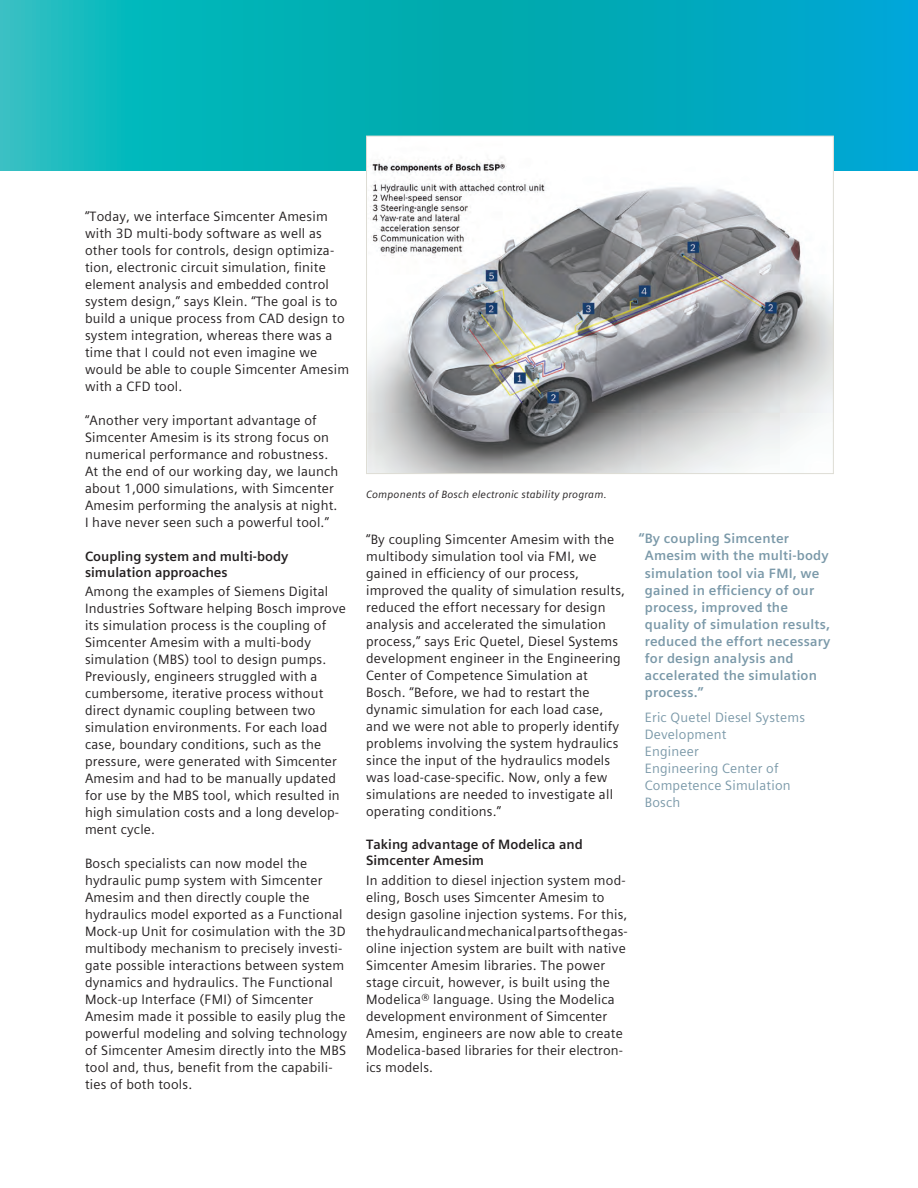
<style>
.page{position:relative;width:918px;height:1188px;background:#fff}
.page>*{position:absolute;margin:0;border:0;box-sizing:border-box;transform-origin:0 0}
.t1{font:13.5px/17px "Siemens Sans Global";letter-spacing:.015em;color:#231f20}
.t2{font:700 13.5px/17px "Siemens Sans Global";letter-spacing:.015em;color:#7b99a9}
.t3{font:700 13.5px/16.2px "Siemens Sans Global";color:#231f20}
.t4{font:13.5px/17px "Siemens Sans Global";letter-spacing:.015em;color:#7b99a9}
.t5{font:italic 10.5px "Siemens Sans Global";letter-spacing:.015em;color:#231f20}
</style>
<div class="page">
<svg style="left:0;top:0;width:918px;height:170px;background:#05afbb"></svg>
<img style="left:368px;top:138px;width:464px;height:334px">
<div style="left:366px;top:136px;width:468px;height:338px;border:1px solid #deddd5"></div>
<p class="t1" style="left:85px;top:208px;width:266px">“Today, we interface Simcenter Amesim with 3D multi-body software as well as other tools for controls, design optimiza&shy;tion, electronic circuit simulation, finite element analysis and embedded control system design,” says Klein. “The goal is to build a unique process from CAD design to system integration, whereas there was a time that I could not even imagine we would be able to couple Simcenter Amesim with a CFD tool.</p>
<p class="t1" style="left:85px;top:412px;width:255px">“Another very important advantage of Simcenter Amesim is its strong focus on numerical performance and robustness.<br>At the end of our working day, we launch about 1,000 simulations, with Simcenter Amesim performing the analysis at night.<br>I have never seen such a powerful tool.”</p>
<p class="t3" style="left:85px;top:548px;width:205px">Coupling system and multi-body simulation approaches</p>
<p class="t1" style="left:85px;top:583px;width:263px">Among the examples of Siemens Digital Industries Software helping Bosch improve its simulation process is the coupling of Simcenter Amesim with a multi-body simulation (MBS) tool to design pumps.<br>Previously, engineers struggled with a cumbersome, iterative process without direct dynamic coupling between two simulation environments. For each load case, boundary conditions, such as the pressure, were generated with Simcenter Amesim and had to be manually updated for use by the MBS tool, which resulted in high simulation costs and a long develop&shy;ment cycle.</p>
<p class="t1" style="left:85px;top:855px;width:263px">Bosch specialists can now model the hydraulic pump system with Simcenter Amesim and then directly couple the hydraulics model exported as a Functional Mock-up Unit for cosimulation with the 3D multibody mechanism to precisely investi&shy;gate possible interactions between system dynamics and hydraulics. The Functional Mock-up Interface (FMI) of Simcenter Amesim made it possible to easily plug the powerful modeling and solving technology of Simcenter Amesim directly into the MBS tool and, thus, benefit from the capabili&shy;ties of both tools.</p>
<p class="t5" style="left:366px;top:487px;width:242px">Components of Bosch electronic stability program.</p>
<p class="t1" style="left:366px;top:531px;width:261px">“By coupling Simcenter Amesim with the multibody simulation tool via FMI, we gained in efficiency of our process, improved the quality of simulation results, reduced the effort necessary for design analysis and accelerated the simulation process,” says Eric Quetel, Diesel Systems development engineer in the Engineering Center of Competence Simulation at Bosch. “Before, we had to restart the dynamic simulation for each load case, and we were not able to properly identify problems involving the system hydraulics since the input of the hydraulics models was load-case-specific. Now, only a few simulations are needed to investigate all operating conditions.”</p>
<p class="t3" style="left:366px;top:837px;width:218px">Taking advantage of Modelica and<br>Simcenter Amesim</p>
<p class="t1" style="left:366px;top:872px;width:263px">In addition to diesel injection system mod&shy;eling, Bosch uses Simcenter Amesim to design gasoline injection systems. For this, the hydraulic and mechanical parts of the gas&shy;oline injection system are built with native Simcenter Amesim libraries. The power stage circuit, however, is built using the Modelica® language. Using the Modelica development environment of Simcenter Amesim, engineers are now able to create Modelica-based libraries for their electron&shy;ics models.</p>
<p class="t2" style="left:645px;top:530px;width:187px;text-indent:-6px">“By coupling Simcenter<br>Amesim with the multi-body simulation tool via FMI, we gained in efficiency of our process, improved the quality of simulation results, reduced the effort necessary for design analysis and accelerated the simulation process.”</p>
<p class="t4" style="left:645px;top:709px;width:162px">Eric Quetel Diesel Systems<br>Development<br>Engineer<br>Engineering Center of<br>Competence Simulation<br>Bosch</p>
</div>
